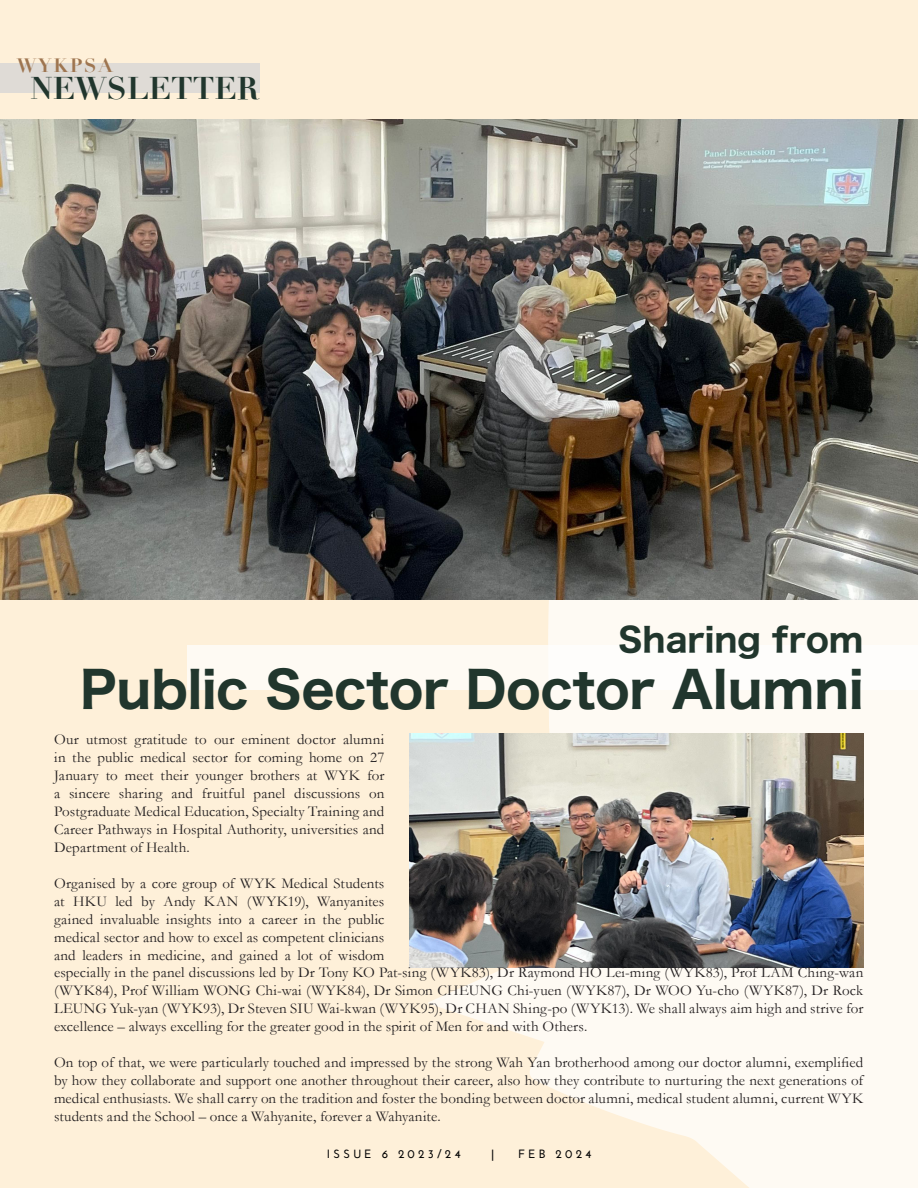
<style>
.page{position:relative;width:918px;height:1188px;background:#fef0d9}
.page>*{position:absolute;margin:0;border:0;box-sizing:border-box;transform-origin:0 0}
.t1{font:49.5px "Hiragino Sans W7";color:#21362d}
.t2{font:33px "Hiragino Sans W7";color:#21362d}
.t3{font:700 30.75px "Didot";color:#21362d}
.t4{font:700 18.9px "Didot";letter-spacing:.1em;color:#9e7550}
.t5{font:15px/18px "Garamond";letter-spacing:.01em;color:#231f20;text-align:justify}
.t6{font:700 12px "Josefin Sans";letter-spacing:.27em;color:#000001}
</style>
<div class="page">
<div style="left:0;top:63px;width:260px;height:29px;background:#dfdbd6"></div>
<img style="left:428px;top:600px;width:490px;height:588px">
<img style="left:0;top:120px;width:918px;height:480px">
<div style="left:187px;top:645px;width:731px;height:45px;background:#feffff"></div>
<img style="left:409px;top:734px;width:455px;height:233px">
<p class="t4" style="left:17px;top:54px;width:97px">WYKPSA</p>
<p class="t3" style="left:30px;top:68px;width:230px">NEWSLETTER</p>
<p class="t2" style="left:618px;top:614px;width:247px">Sharing from</p>
<p class="t1" style="left:80px;top:650px;width:785px">Public Sector Doctor Alumni</p>
<p class="t5" style="left:54px;top:730px;width:332px">Our utmost gratitude to our eminent doctor alumni in the public medical sector for coming home on 27<br>January to meet their younger brothers at WYK for a sincere sharing and fruitful panel discussions on Postgraduate Medical Education, Specialty Training and Career Pathways in Hospital Authority, universities and Department of Health.</p>
<p class="t5" style="left:54px;top:874px;width:332px">Organised by a core group of WYK Medical Students at HKU led by Andy KAN (WYK19), Wanyanites gained invaluable insights into a career in the public medical sector and how to excel as competent clinicians and leaders in medicine, and gained a lot of wisdom</p>
<p class="t5" style="left:54px;top:963px;width:811px">especially in the panel discussions led by Dr Tony KO Pat-sing (WYK83), Dr Raymond HO Lei-ming (WYK83), Prof LAM Ching-wan (WYK84), Prof William WONG Chi-wai (WYK84), Dr Simon CHEUNG Chi-yuen (WYK87), Dr WOO Yu-cho (WYK87), Dr Rock LEUNG Yuk-yan (WYK93), Dr Steven SIU Wai-kwan (WYK95), Dr CHAN Shing-po (WYK13). We shall always aim high and strive for excellence – always excelling for the greater good in the spirit of Men for and with Others.</p>
<p class="t5" style="left:54px;top:1053px;width:811px">On top of that, we were particularly touched and impressed by the strong Wah Yan brotherhood among our doctor alumni, exemplified by how they collaborate and support one another throughout their career, also how they contribute to nurturing the next generations of medical enthusiasts. We shall carry on the tradition and foster the bonding between doctor alumni, medical student alumni, current WYK students and the School – once a Wahyanite, forever a Wahyanite.</p>
<p class="t6" style="left:327px;top:1147px;width:135px">ISSUE 6 2023/24</p>
<p class="t6" style="left:491px;top:1147px;width:5px">|</p>
<p class="t6" style="left:518px;top:1147px;width:75px">FEB 2024</p>
</div>
